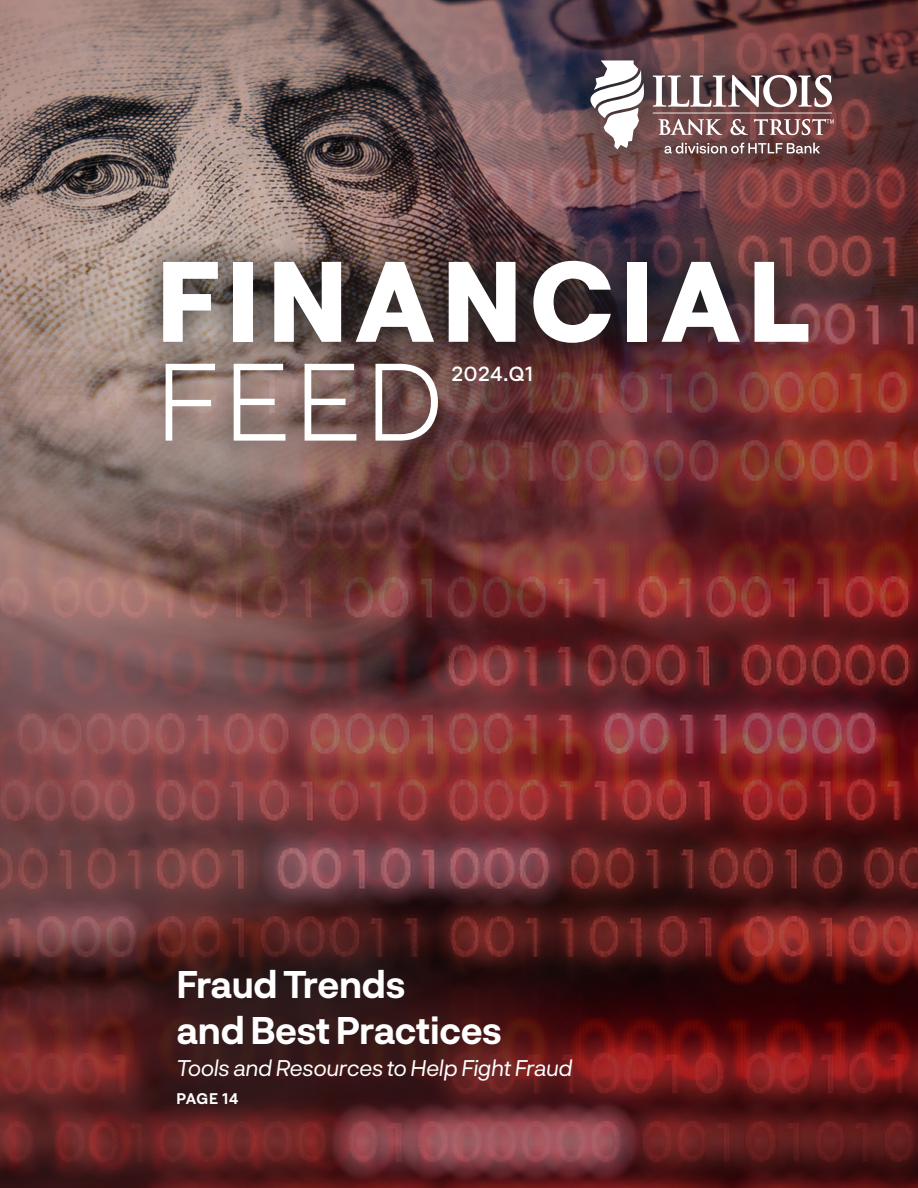
<style>
.page{position:relative;width:918px;height:1188px;background:#fff}
.page>*{position:absolute;margin:0;border:0;box-sizing:border-box;transform-origin:0 0}
.body_copy{font:800 109.8px/98.9px "Neurial Grotesk";letter-spacing:.065em;color:#fff}
.Bullet_Text{font:700 37.5px/46.5px "Neurial Grotesk";letter-spacing:-.02em;color:#fff}
.t1{font:italic 22.5px "Neurial Grotesk";letter-spacing:-.02em;color:#fff}
.body_copy-2{font:500 20.1px "Neurial Grotesk";letter-spacing:.05em;color:#fff}
.t2{font:700 15px "Neurial Grotesk";letter-spacing:.03em;color:#fff}
.s1{font-weight:300}
</style>
<div class="page">
<img style="left:0;top:0;width:918px;height:1188px">
<img style="left:132px;top:230px;width:707px;height:242px">
<div style="left:424px;top:336px;width:137px;height:75px;background:#231f20;opacity:.88"></div>
<div style="left:103px;top:896px;width:542px;height:283px;background:#231f20;opacity:.8"></div>
<div style="left:561px;top:29px;width:301px;height:155px;background:#231f20;opacity:.88"></div>
<svg style="left:588px;top:60px;width:246px;height:94px"></svg>
<p class="body_copy" style="left:157px;top:246px;width:657px">FINANCIAL<br><span class="s1">FEED</span></p>
<p class="body_copy-2" style="left:452px;top:359px;width:83px">2024.Q1</p>
<p class="Bullet_Text" style="left:177px;top:959px;width:327px">Fraud Trends<br>and Best Practices</p>
<h2 class="t1" style="left:177px;top:1052px;width:397px">Tools and Resources to Help Fight Fraud</h2>
<p class="t2" style="left:177px;top:1088px;width:63px">PAGE 14</p>
</div>
